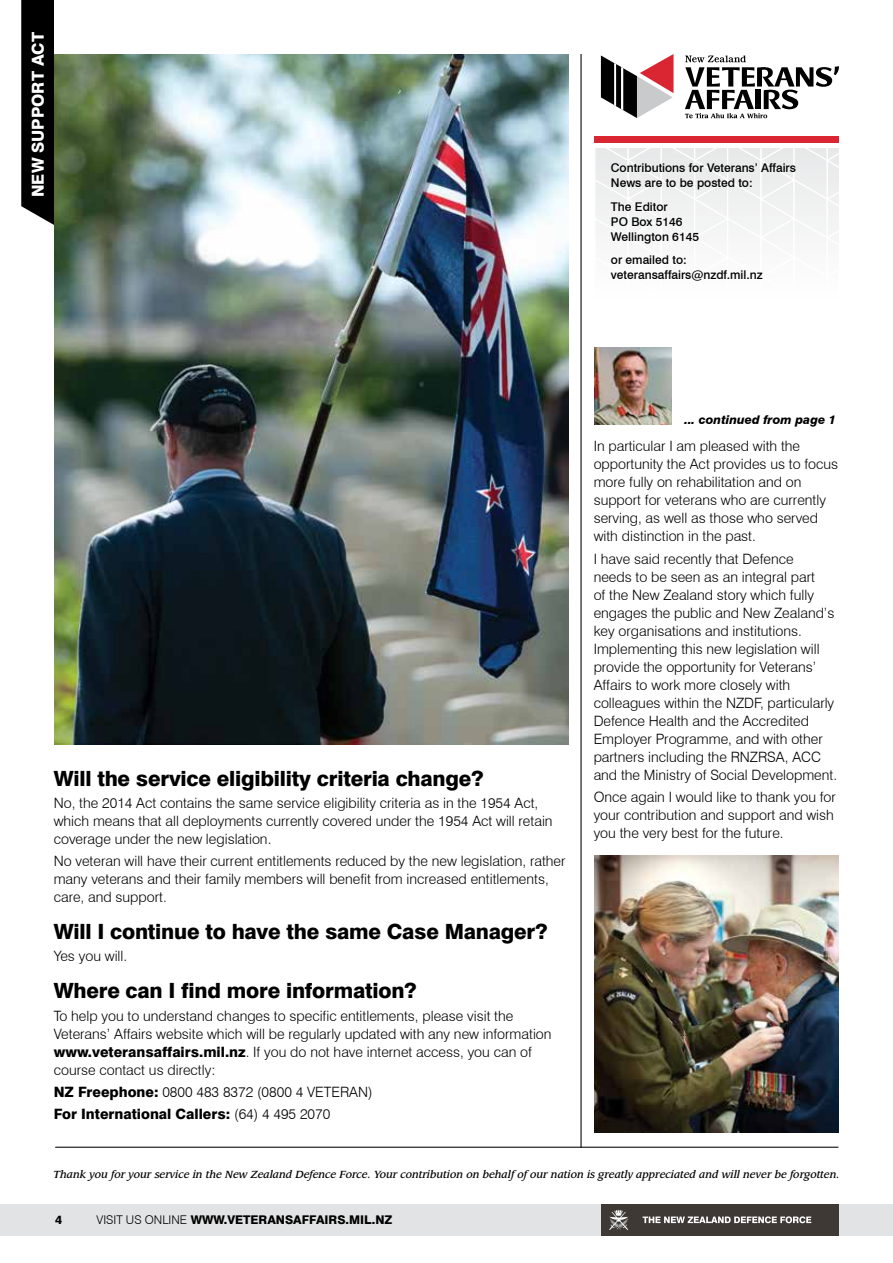
<style>
.page{position:relative;width:893px;height:1263px;background:#fff}
.page>*{position:absolute;margin:0;border:0;box-sizing:border-box;transform-origin:0 0}
.t1{font:800 21px "Swiss 721 BT";letter-spacing:-.01em;color:#000}
.t2{font:800 16.5px "Swiss 721 BT";color:#fff}
.t3{font:300 14.25px/18px "Swiss 721 BT";color:#000}
.t4{font:500 12px/15px "Swiss 721 BT";color:#000}
.t5{font:300 12px "Swiss 721 BT";color:#000}
.t6{font:italic 800 12px "Swiss 721 BT";color:#000}
.t7{font:800 12px "Swiss 721 BT";color:#000}
.t8{font:italic 500 10.2px "Leawood";color:#000}
.s1{font-weight:800}
</style>
<div class="page">
<svg style="left:595px;top:148px;width:244px;height:84px"></svg>
<img style="left:54px;top:54px;width:515px;height:691px">
<div style="left:0;top:1204px;width:893px;height:31px;background:#e2e3e4"></div>
<div style="left:601px;top:1204px;width:237px;height:31px;background:#3e3935"></div>
<svg style="left:643px;top:1216px;width:168px;height:7px"></svg>
<svg style="left:609px;top:1209px;width:20px;height:21px"></svg>
<hr style="left:55px;top:1147px;width:783px;height:1px;background:#000">
<hr style="left:580px;top:54px;width:2px;height:1094px;background:#000">
<svg style="left:601px;top:54px;width:72px;height:64px"></svg>
<svg style="left:685px;top:55px;width:154px;height:63px"></svg>
<div style="left:594px;top:136px;width:245px;height:7px;background:#d92632"></div>
<svg style="left:21px;top:0;width:33px;height:225px;background:#0c0c0c"></svg>
<img style="left:594px;top:855px;width:245px;height:278px">
<img style="left:594px;top:347px;width:78px;height:78px">
<p class="t2" style="left:28px;top:197px;width:166px;rotate:-90deg">New Support Act</p>
<p class="t4" style="left:611px;top:160px;width:187px">Contributions for Veterans’ Affairs<br>News are to be posted to:</p>
<p class="t4" style="left:611px;top:199px;width:90px">The Editor<br>PO Box 5146<br>Wellington 6145</p>
<p class="t4" style="left:611px;top:252px;width:153px">or emailed to: veteransaffairs@nzdf.mil.nz</p>
<h1 class="t1" style="left:54px;top:765px;width:431px">Will the service eligibility criteria change?</h1>
<p class="t3" style="left:54px;top:794px;width:500px">No, the 2014 Act contains the same service eligibility criteria as in the 1954 Act, which means that all deployments currently covered under the 1954 Act will retain coverage under the new legislation.</p>
<p class="t3" style="left:54px;top:852px;width:513px">No veteran will have their current entitlements reduced by the new legislation, rather many veterans and their family members will benefit from increased entitlements, care, and support.</p>
<h1 class="t1" style="left:54px;top:919px;width:495px">Will I continue to have the same Case Manager?</h1>
<p class="t3" style="left:54px;top:947px;width:75px">Yes you will.</p>
<h1 class="t1" style="left:54px;top:978px;width:365px">Where can I find more information?</h1>
<p class="t3" style="left:54px;top:1006px;width:499px">To help you to understand changes to specific entitlements, please visit the Veterans’ Affairs website which will be regularly updated with any new information <span class="s1">www.veteransaffairs.mil.nz</span>. If you do not have internet access, you can of course contact us directly:</p>
<p class="t3" style="left:54px;top:1080px;width:320px;line-height:22.2px"><span class="s1">NZ Freephone:</span> 0800 483 8372 (0800 4 VETERAN)<br><span class="s1">For International Callers:</span> (64) 4 495 2070</p>
<p class="t6" style="left:684px;top:413px;width:153px">... continued from page 1</p>
<p class="t3" style="left:594px;top:437px;width:246px">I n particular I am pleased with the opportunity the Act provides us to focus more fully on rehabilitation and on support for veterans who are currently serving, as well as those who served with distinction in the past.</p>
<p class="t3" style="left:594px;top:549px;width:245px">I have said recently that Defence<br>needs to be seen as an integral part<br>of the N ew Zealand story which fully engages the public and New Zealand’s key organisations and institutions.<br>I mplementing this new legislation will provide the opportunity for Veterans’ Affairs to work more closely with colleagues within the NZDF, particularly Defence Health and the Accredited Employer Programme, and with other partners including the RNZRSA, ACC and the Ministry of Social Development.</p>
<p class="t3" style="left:594px;top:788px;width:244px">Once again I would like to thank you for your contribution and support and wish you the very best for the future.</p>
<p class="t8" style="left:53px;top:1168px;width:788px">Thank you for your service in the New Zealand Defence Force. Your contribution on behalf of our nation is greatly appreciated and will never be forgotten.</p>
<p class="t7" style="left:55px;top:1212px;width:9px">4</p>
<p class="t5" style="left:97px;top:1213px;width:164px">visit us online <span class="s1">www.vetera</span></p>
<p class="t7" style="left:276px;top:1213px;width:18px">nsaffa</p>
<p class="t7" style="left:325px;top:1213px;width:69px">irs.mil.nz</p>
</div>
